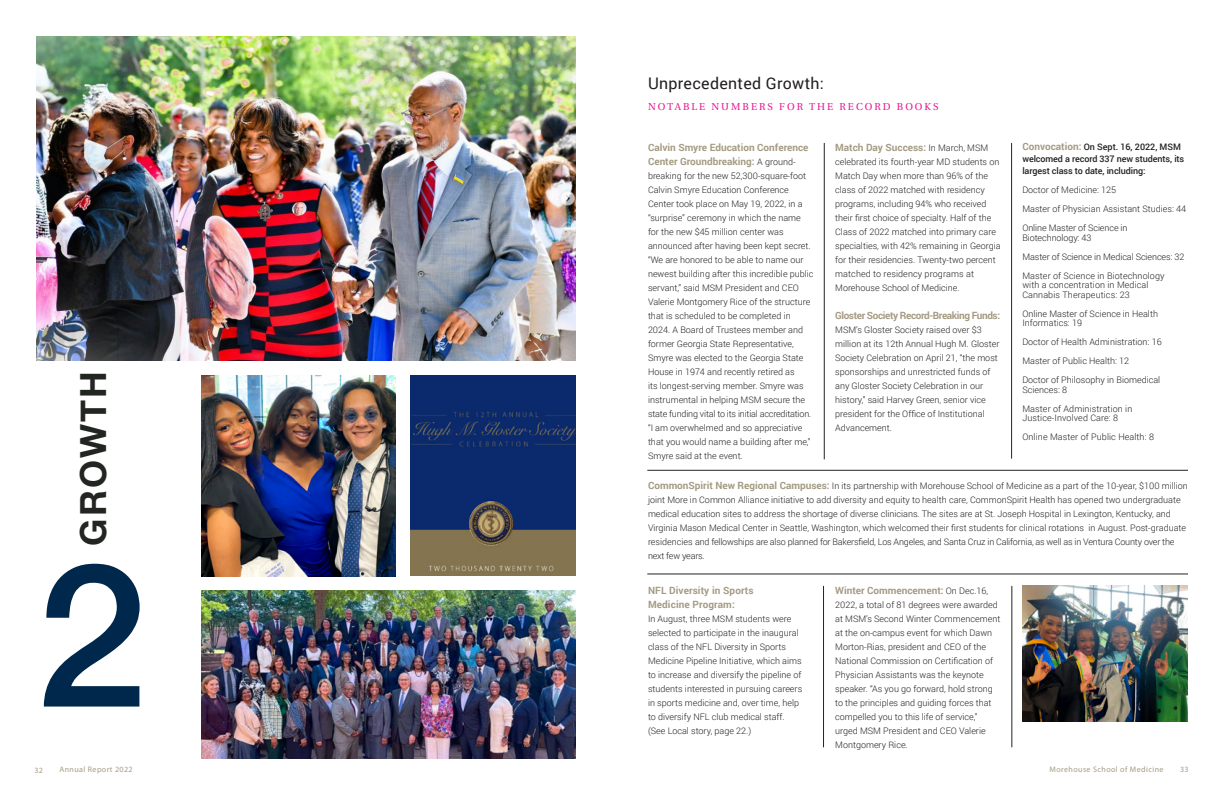
<style>
.page{position:relative;width:1224px;height:792px;background:#fff}
.page>*{position:absolute;margin:0;border:0;box-sizing:border-box;transform-origin:0 0}
.t1{font:500 200px "Helvetica Neue";color:#00284c}
.t2{font:700 36px "Helvetica Neue";letter-spacing:.06em;color:#222620}
.t3{font:16px "Roboto";letter-spacing:.02em;color:#231f20}
.t4{font:700 10px/14px "Roboto";color:#a59b83}
.t5{font:700 10px "Roboto";letter-spacing:-.04em;color:#a59b83}
.t6{font:10px "Heuristica";letter-spacing:.2em;color:#e71294}
.t7{font:300 9px/14px "Roboto";color:#231f20}
.t8{font:500 9px/12px "Roboto";letter-spacing:-.01em;color:#231f20}
.t9{font:8px "Myriad Pro";letter-spacing:.05em;color:#a59b83}
.s1{font-weight:300;font-size:9px;color:#231f20}
.s2{font-weight:700;font-size:10px;color:#a59b83}
</style>
<div class="page">
<img style="left:202px;top:376px;width:194px;height:201px">
<img style="left:36px;top:36px;width:540px;height:325px">
<img style="left:410px;top:376px;width:166px;height:200px">
<img style="left:1022px;top:586px;width:166px;height:135px">
<hr style="left:647px;top:470px;width:541px;height:1px;background:#222620">
<hr style="left:647px;top:574px;width:541px;height:1px;background:#222620">
<hr style="left:824px;top:143px;width:1px;height:316px;background:#222620">
<hr style="left:1011px;top:143px;width:1px;height:316px;background:#222620">
<hr style="left:823px;top:586px;width:1px;height:161px;background:#222620">
<hr style="left:1012px;top:586px;width:1px;height:161px;background:#222620">
<img style="left:202px;top:590px;width:374px;height:168px">
<p class="t2" style="left:65px;top:546px;width:176px;rotate:-90deg">GROWTH</p>
<p class="t1" style="left:36px;top:475px;width:113px">2</p>
<p class="t3" style="left:648px;top:72px;width:177px">Unprecedented Growth:</p>
<p class="t6" style="left:648px;top:98px;width:292px">NOTABLE NUMBERS FOR THE RECORD BOOKS</p>
<p class="t4" style="left:648px;top:140px;width:162px">Calvin Smyre Education Conference<br>Center Groundbreaking: <span class="s1">A ground-</span></p>
<p class="t7" style="left:648px;top:168px;width:167px">breaking for the new 52,300-square-foot Calvin Smyre Education Conference Center took place on May 19, 2022, in a “surprise” ceremony in which the name for the new $45 million center was announced after having been kept secret. “We are honored to be able to name our newest building after this incredible public servant,” said MSM President and CEO Valerie Montgomery Rice of the structure that is scheduled to be completed in 2024. A Board of Trustees member and former Georgia State Representative, Smyre was elected to the Georgia State House in 1974 and recently retired as<br>its longest-serving member. Smyre was instrumental in helping MSM secure the state funding vital to its initial accreditation. “I am overwhelmed and so appreciative that you would name a building after me,” Smyre said at the event.</p>
<p class="t4" style="left:835px;top:140px;width:155px">Match Day Success: <span class="s1">In March, MSM</span></p>
<p class="t7" style="left:835px;top:154px;width:167px">celebrated its fourth-year MD students on Match Day when more than 96% of the class of 2022 matched with residency programs, including 94% who received their first choice of specialty. Half of the Class of 2022 matched into primary care specialties, with 42% remaining in Georgia for their residencies. Twenty-two percent matched to residency programs at Morehouse School of Medicine.</p>
<p class="t5" style="left:835px;top:308px;width:167px">Gloster Society Record-Breaking Funds:</p>
<p class="t7" style="left:835px;top:322px;width:166px">MSM’s Gloster Society raised over $3 million at its 12th Annual Hugh M. Gloster Society Celebration on April 21, “the most sponsorships and unrestricted funds of any Gloster Society Celebration in our history,” said Harvey Green, senior vice president for the Office of Institutional Advancement.</p>
<p class="t8" style="left:1022px;top:141px;width:163px"><span class="s2">Convocation:</span> On Sept. 16, 2022, MSM welcomed a record 337 new students, its largest class to date, including:</p>
<p class="t7" style="left:1022px;top:183px;width:95px">Doctor of Medicine: 125</p>
<p class="t7" style="left:1022px;top:202px;width:165px">Master of Physician Assistant Studies: 44</p>
<p class="t7" style="left:1022px;top:221px;width:107px">Online Master of Science in</p>
<p class="t7" style="left:1022px;top:230px;width:71px">Biotechnology: 43</p>
<p class="t7" style="left:1022px;top:249px;width:164px">Master of Science in Medical Sciences: 32</p>
<p class="t7" style="left:1022px;top:268px;width:144px">Master of Science in Biotechnology</p>
<p class="t7" style="left:1022px;top:278px;width:128px">with a concentration in Medical</p>
<p class="t7" style="left:1022px;top:287px;width:109px">Cannabis Therapeutics: 23</p>
<p class="t7" style="left:1022px;top:306px;width:137px">Online Master of Science in Health</p>
<p class="t7" style="left:1022px;top:316px;width:61px">Informatics: 19</p>
<p class="t7" style="left:1022px;top:335px;width:141px">Doctor of Health Administration: 16</p>
<p class="t7" style="left:1022px;top:354px;width:108px">Master of Public Health: 12</p>
<p class="t7" style="left:1022px;top:373px;width:139px">Doctor of Philosophy in Biomedical</p>
<p class="t7" style="left:1022px;top:382px;width:46px">Sciences: 8</p>
<p class="t7" style="left:1022px;top:404px;width:112px;line-height:9.5px">Master of Administration in<br>Justice-Involved Care: 8</p>
<p class="t7" style="left:1022px;top:430px;width:133px">Online Master of Public Health: 8</p>
<p class="t7" style="left:648px;top:479px;width:542px"><span class="s2">CommonSpirit New Regional Campuses:</span> In its partnership with Morehouse School of Medicine as a part of the 10-year, $100 million joint More in Common Alliance initiative to add diversity and equity to health care, CommonSpirit Health has opened two undergraduate medical education sites to address the shortage of diverse clinicians. The sites are at St. Joseph Hospital in Lexington, Kentucky, and Virginia Mason Medical Center in Seattle, Washington, which welcomed their first students for clinical rotations in August. Post-graduate residencies and fellowships are also planned for Bakersfield, Los Angeles, and Santa Cruz in California, as well as in Ventura County over the next few years.</p>
<p class="t4" style="left:648px;top:583px;width:107px">NFL Diversity in Sports<br>Medicine Program:</p>
<p class="t7" style="left:648px;top:611px;width:156px">In August, three MSM students were selected to participate in the inaugural class of the NFL Diversity in Sports Medicine Pipeline Initiative, which aims to increase and diversify the pipeline of students interested in pursuing careers in sports medicine and, over time, help to diversify NFL club medical staff. (See Local story, page 22.)</p>
<p class="t4" style="left:835px;top:583px;width:155px">Winter Commencement: <span class="s1">On Dec.16,</span></p>
<p class="t7" style="left:835px;top:597px;width:167px">2022, a total of 81 degrees were awarded at MSM’s Second Winter Commencement at the on-campus event for which Dawn Morton-Rias, president and CEO of the National Commission on Certification of Physician Assistants was the keynote speaker. “As you go forward, hold strong to the principles and guiding forces that compelled you to this life of service,” urged MSM President and CEO Valerie Montgomery Rice.</p>
<p class="t9" style="left:35px;top:765px;width:10px">32</p>
<p class="t9" style="left:60px;top:765px;width:75px">Annual Report 2022</p>
<p class="t9" style="left:1050px;top:765px;width:115px">Morehouse School of Medicine</p>
<p class="t9" style="left:1180px;top:764px;width:10px">33</p>
</div>
